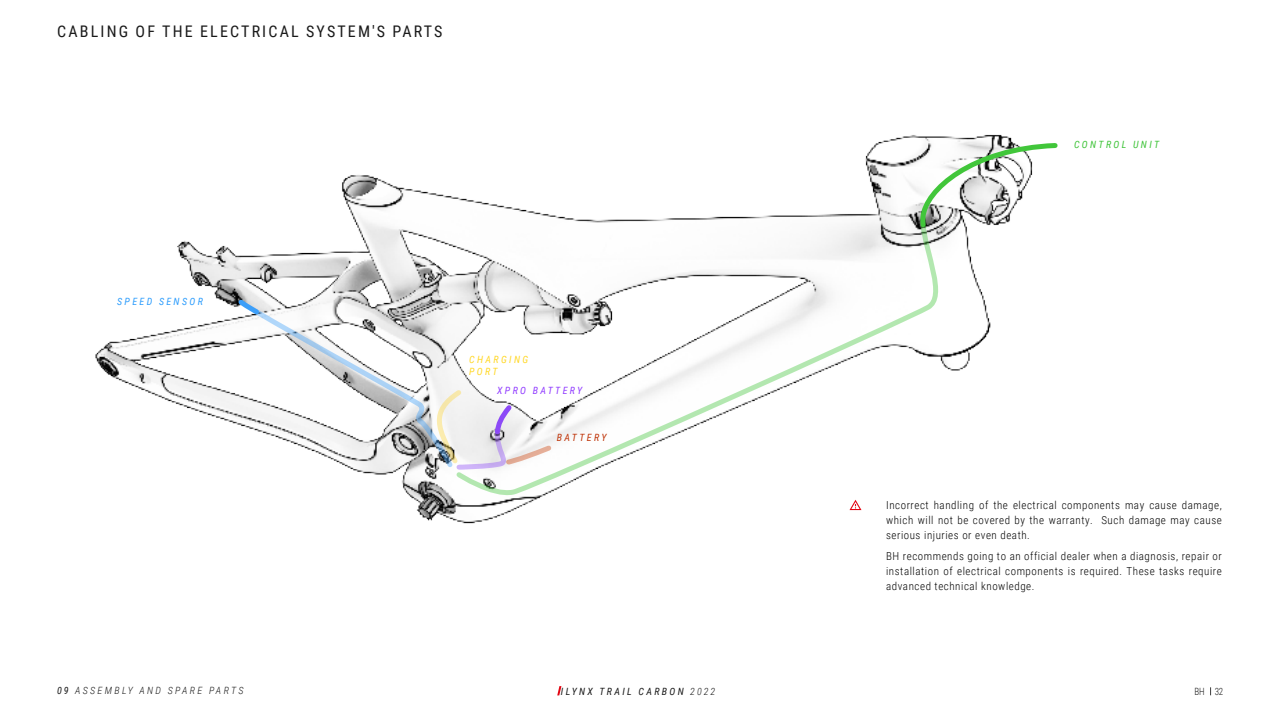
<style>
.page{position:relative;width:1280px;height:720px;background:#fff}
.page>*{position:absolute;margin:0;border:0;box-sizing:border-box;transform-origin:0 0}
.t1{font:16px "Roboto Condensed";letter-spacing:.135em;color:#1a1a1a}
.t2{font:300 11px/15px "Roboto Condensed";letter-spacing:.05em;color:#000;text-align:justify}
.t3{font:italic 300 10px "Roboto Condensed";letter-spacing:.235em;color:#1a1a1a}
.t4{font:italic 10px "Roboto Condensed";letter-spacing:.235em;color:#1a1a1a}
.t5{font:italic 10px/12px "Roboto Condensed";letter-spacing:.235em;color:#ffd828}
.t6{font:italic 10px "Roboto Condensed";letter-spacing:.235em;color:#923eff}
.t7{font:italic 10px "Roboto Condensed";letter-spacing:.235em;color:#2e9dfc}
.t8{font:italic 10px "Roboto Condensed";letter-spacing:.235em;color:#40c43a}
.t9{font:italic 10px "Roboto Condensed";letter-spacing:.235em;color:#bf350a}
.t10{font:300 10px "Roboto Condensed";color:#1a1a1a;scale:.9 1}
.s1{font-weight:400}
.s2{font-weight:300}
</style>
<div class="page">
<svg style="left:557px;top:686px;width:4px;height:9px"></svg>
<img style="left:95px;top:134px;width:917px;height:390px">
<svg style="left:917px;top:140px;width:141px;height:90px"></svg>
<svg style="left:234px;top:295px;width:220px;height:176px"></svg>
<svg style="left:454px;top:219px;width:493px;height:277px"></svg>
<h1 class="t1" style="left:57px;top:20px;width:387px">CABLING OF THE ELECTRICAL SYSTEM'S PARTS</h1>
<p class="t8" style="left:1074px;top:137px;width:87px">CONTROL UNIT</p>
<p class="t7" style="left:117px;top:295px;width:87px">SPEED SENSOR</p>
<p class="t3" style="left:57px;top:684px;width:188px"><span class="s1">09</span> ASSEMBLY AND SPARE PARTS</p>
<p class="t5" style="left:469px;top:353px;width:61px">CHARGING<br>PORT</p>
<p class="t6" style="left:497px;top:384px;width:87px">XPRO BATTERY</p>
<p class="t9" style="left:557px;top:431px;width:51px">BATTERY</p>
<p class="t2" style="left:886px;top:497px;width:337px">Incorrect handling of the electrical components may cause damage, which will not be covered by the warranty. Such damage may cause serious injuries or even death.</p>
<p class="t2" style="left:886px;top:548px;width:337px">BH recommends going to an official dealer when a diagnosis, repair or installation of electrical components is required. These tasks require advanced technical knowledge.</p>
<p class="t4" style="left:561px;top:685px;width:156px">ILYNX TRAIL CARBON <span class="s2">2022</span></p>
<p class="t10" style="left:1194px;top:685px;width:34px">BH 32</p>
</div>
